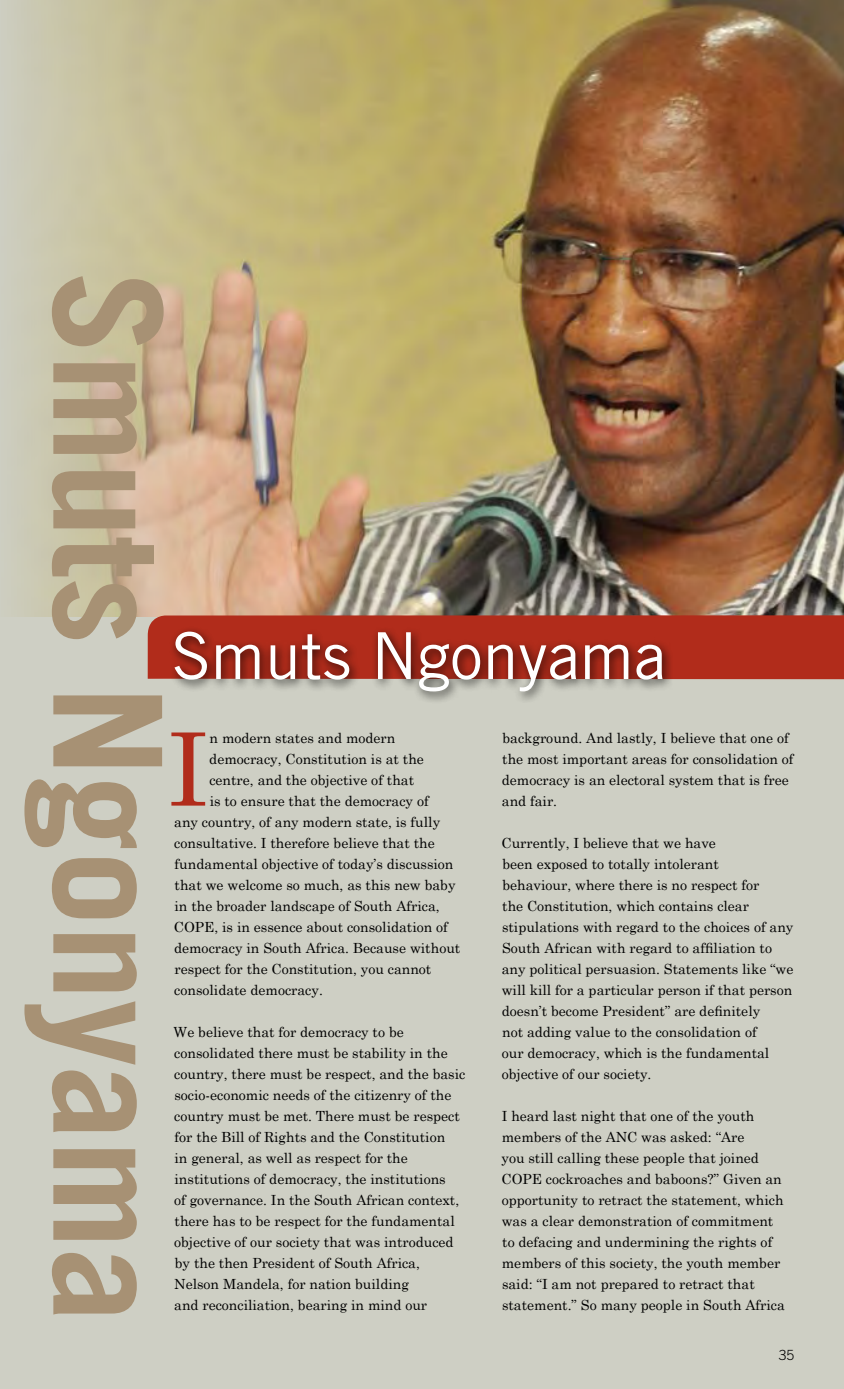
<style>
.page{position:relative;width:844px;height:1389px;background:#fff}
.page>*{position:absolute;margin:0;border:0;box-sizing:border-box;transform-origin:0 0}
.t1{font:101.15px "Century Schoolbook";color:#b12c1b}
.t2{font:14px/21px "Century Schoolbook";color:#000}
.t3{font:300 14px "Trade Gothic";color:#000}
</style>
<div class="page">
<div style="left:0;top:0;width:843px;height:1389px;background:#cecfc4"></div>
<img style="left:17px;top:0;width:826px;height:617px">
<div style="left:167px;top:625px;width:505px;height:79px;background:#000;opacity:.75"></div>
<svg style="left:163px;top:615px;width:680px;height:76px;background:#b3584b"></svg>
<svg style="left:24px;top:276px;width:139px;height:1039px"></svg>
<h1 class="t1" style="left:168px;top:706px;width:43px">I</h1>
<p class="t2" style="left:209px;top:727px;width:187px">n modern states and modern</p>
<p class="t2" style="left:209px;top:748px;width:216px">democracy, Constitution is at the</p>
<p class="t2" style="left:209px;top:769px;width:206px">centre, and the objective of that</p>
<p class="t2" style="left:210px;top:790px;width:220px">is to ensure that the democracy of</p>
<p class="t2" style="left:174px;top:811px;width:267px">any country, of any modern state, is fully</p>
<p class="t2" style="left:174px;top:832px;width:262px">consultative. I therefore believe that the</p>
<p class="t2" style="left:174px;top:853px;width:280px">fundamental objective of today’s discussion</p>
<p class="t2" style="left:174px;top:874px;width:282px">that we welcome so much, as this new baby</p>
<p class="t2" style="left:174px;top:895px;width:266px">in the broader landscape of South Africa,</p>
<p class="t2" style="left:174px;top:916px;width:275px">COPE, is in essence about consolidation of</p>
<p class="t2" style="left:174px;top:937px;width:287px">democracy in South Africa. Because without</p>
<p class="t2" style="left:174px;top:958px;width:258px">respect for the Constitution, you cannot</p>
<p class="t2" style="left:174px;top:979px;width:150px">consolidate democracy.</p>
<p class="t2" style="left:173px;top:1021px;width:293px">We believe that for democracy to be consolidated there must be stability in the country, there must be respect, and the basic socio-economic needs of the citizenry of the country must be met. There must be respect for the Bill of Rights and the Constitution<br>in general, as well as respect for the institutions of democracy, the institutions<br>of governance. In the South African context, there has to be respect for the fundamental objective of our society that was introduced by the then President of South Africa, Nelson Mandela, for nation building<br>and reconciliation, bearing in mind our</p>
<p class="t2" style="left:501px;top:727px;width:293px">background. And lastly, I believe that one of the most important areas for consolidation of democracy is an electoral system that is free and fair.</p>
<p class="t2" style="left:501px;top:832px;width:293px">Currently, I believe that we have<br>been exposed to totally intolerant<br>behaviour, where there is no respect for<br>the Constitution, which contains clear stipulations with regard to the choices of any South African with regard to affiliation to any political persuasion. Statements like “we will kill for a particular person if that person doesn’t become President” are definitely<br>not adding value to the consolidation of<br>our democracy, which is the fundamental objective of our society.</p>
<p class="t2" style="left:501px;top:1105px;width:285px">I heard last night that one of the youth members of the ANC was asked: “Are<br>you still calling these people that joined COPE cockroaches and baboons?” Given an opportunity to retract the statement, which was a clear demonstration of commitment to defacing and undermining the rights of members of this society, the youth member said: “I am not prepared to retract that statement.” So many people in South Africa</p>
<p class="t3" style="left:778px;top:1347px;width:17px">375</p>
</div>
